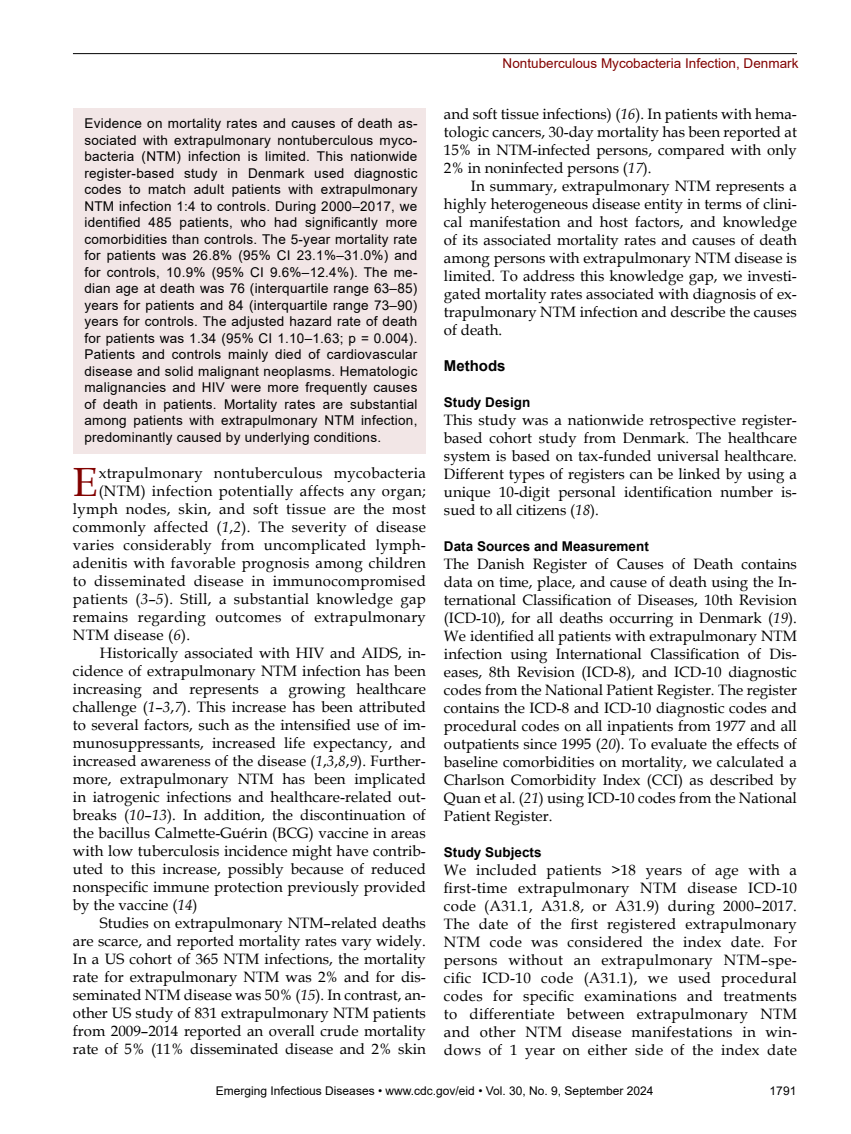
<style>
.page{position:relative;width:851px;height:1134px;background:#fff}
.page>*{position:absolute;margin:0;border:0;box-sizing:border-box;transform-origin:0 0}
.t1{font:40.8px "Book Antiqua";color:#820200}
.t2{font:15px/18px "Book Antiqua";letter-spacing:.005em;color:#000;text-align:justify}
.t3{font:700 15px "Arial";color:#000}
.t4{font:13.5px/16.5px "Arial";letter-spacing:.02em;color:#000;text-align:justify}
.t5{font:700 13.5px "Arial";color:#000}
.t6{font:13.5px "Arial";color:#820200}
.t7{font:12px "Arial";color:#000}
.s1{font-style:italic}
</style>
<div class="page">
<hr style="left:73px;top:53px;width:723px;height:1px;background:#000">
<div style="left:73px;top:108px;width:353px;height:345px;background:#f2e6e6"></div>
<p class="t4" style="left:84px;top:115px;width:334px">Evidence on mortality rates and causes of death as&shy;sociated with extrapulmonary nontuberculous myco&shy;bacteria (NTM) infection is limited. This nationwide register-based study in Denmark used diagnostic codes to match adult patients with extrapulmonary NTM infection 1:4 to controls. During 2000–2017, we identified 485 patients, who had significantly more comorbidities than controls. The 5-year mortality rate for patients was 26.8% (95% CI 23.1%–31.0%) and for controls, 10.9% (95% CI 9.6%–12.4%). The me&shy;dian age at death was 76 (interquartile range 63–85) years for patients and 84 (interquartile range 73–90) years for controls. The adjusted hazard rate of death for patients was 1.34 (95% CI 1.10–1.63; p = 0.004).<br>Patients and controls mainly died of cardiovascular disease and solid malignant neoplasms. Hematologic malignancies and HIV were more frequently causes of death in patients. Mortality rates are substantial among patients with extrapulmonary NTM infection, predominantly caused by underlying conditions.</p>
<h1 class="t1" style="left:73px;top:453px;width:26px">E</h1>
<p class="t2" style="left:99px;top:463px;width:329px">xtrapulmonary nontuberculous mycobacteria</p>
<p class="t2" style="left:99px;top:481px;width:329px">(NTM) infection potentially affects any organ;</p>
<p class="t2" style="left:73px;top:499px;width:354px">lymph nodes, skin, and soft tissue are the most</p>
<p class="t2" style="left:73px;top:517px;width:354px">commonly affected (<span class="s1">1</span>,<span class="s1">2</span>). The severity of disease</p>
<p class="t2" style="left:73px;top:535px;width:354px">varies considerably from uncomplicated lymph-</p>
<p class="t2" style="left:73px;top:553px;width:354px">adenitis with favorable prognosis among children</p>
<p class="t2" style="left:73px;top:571px;width:354px">to disseminated disease in immunocompromised</p>
<p class="t2" style="left:73px;top:589px;width:354px">patients (<span class="s1">3</span>–<span class="s1">5</span>). Still, a substantial knowledge gap</p>
<p class="t2" style="left:73px;top:607px;width:354px">remains regarding outcomes of extrapulmonary</p>
<p class="t2" style="left:73px;top:625px;width:119px">NTM disease (<span class="s1">6</span>).</p>
<p class="t2" style="left:100px;top:643px;width:327px">Historically associated with HIV and AIDS, in-</p>
<p class="t2" style="left:73px;top:661px;width:354px">cidence of extrapulmonary NTM infection has been</p>
<p class="t2" style="left:73px;top:679px;width:354px">increasing and represents a growing healthcare</p>
<p class="t2" style="left:73px;top:697px;width:354px">challenge (<span class="s1">1</span>–<span class="s1">3</span>,<span class="s1">7</span>). This increase has been attributed</p>
<p class="t2" style="left:73px;top:715px;width:354px">to several factors, such as the intensified use of im-</p>
<p class="t2" style="left:73px;top:733px;width:354px">munosuppressants, increased life expectancy, and</p>
<p class="t2" style="left:73px;top:751px;width:354px">increased awareness of the disease (<span class="s1">1</span>,<span class="s1">3</span>,<span class="s1">8</span>,<span class="s1">9</span>). Further-</p>
<p class="t2" style="left:73px;top:769px;width:354px">more, extrapulmonary NTM has been implicated</p>
<p class="t2" style="left:73px;top:787px;width:354px">in iatrogenic infections and healthcare-related out-</p>
<p class="t2" style="left:73px;top:805px;width:354px">breaks (<span class="s1">10</span>–<span class="s1">13</span>). In addition, the discontinuation of</p>
<p class="t2" style="left:73px;top:823px;width:354px">the bacillus Calmette-Guérin (BCG) vaccine in areas</p>
<p class="t2" style="left:73px;top:841px;width:354px">with low tuberculosis incidence might have contrib-</p>
<p class="t2" style="left:73px;top:859px;width:354px">uted to this increase, possibly because of reduced</p>
<p class="t2" style="left:73px;top:877px;width:354px">nonspecific immune protection previously provided</p>
<p class="t2" style="left:73px;top:895px;width:126px">by the vaccine (<span class="s1">14</span>)</p>
<p class="t2" style="left:100px;top:913px;width:327px">Studies on extrapulmonary NTM–related deaths</p>
<p class="t2" style="left:73px;top:931px;width:354px">are scarce, and reported mortality rates vary widely.</p>
<p class="t2" style="left:73px;top:949px;width:354px">In a US cohort of 365 NTM infections, the mortality</p>
<p class="t2" style="left:73px;top:967px;width:354px">rate for extrapulmonary NTM was 2% and for dis-</p>
<p class="t2" style="left:73px;top:985px;width:354px">seminated NTM disease was 50% (<span class="s1">15</span>). In contrast, an-</p>
<p class="t2" style="left:73px;top:1003px;width:354px">other US study of 831 extrapulmonary NTM patients</p>
<p class="t2" style="left:73px;top:1021px;width:354px">from 2009–2014 reported an overall crude mortality</p>
<p class="t2" style="left:73px;top:1039px;width:354px">rate of 5% (11% disseminated disease and 2% skin</p>
<p class="t6" style="left:502px;top:54px;width:297px">Nontuberculous Mycobacteria Infection, Denmark</p>
<p class="t2" style="left:444px;top:104px;width:354px">and soft tissue infections) (<span class="s1">16</span>). In patients with hema&shy;tologic cancers, 30-day mortality has been reported at 15% in NTM-infected persons, compared with only 2% in noninfected persons (<span class="s1">17</span>).</p>
<p class="t2" style="left:444px;top:176px;width:354px;text-indent:27px">In summary, extrapulmonary NTM represents a highly heterogeneous disease entity in terms of clini&shy;cal manifestation and host factors, and knowledge of its associated mortality rates and causes of death among persons with extrapulmonary NTM disease is limited. To address this knowledge gap, we investi&shy;gated mortality rates associated with diagnosis of ex&shy;trapulmonary NTM infection and describe the causes of death.</p>
<p class="t3" style="left:444px;top:355px;width:63px">Methods</p>
<p class="t5" style="left:444px;top:393px;width:88px">Study Design</p>
<p class="t2" style="left:444px;top:411px;width:354px">This study was a nationwide retrospective register&shy;based cohort study from Denmark. The healthcare system is based on tax-funded universal healthcare.<br>Different types of registers can be linked by using a unique 10-digit personal identification number is&shy;sued to all citizens (<span class="s1">18</span>).</p>
<p class="t5" style="left:444px;top:537px;width:206px">Data Sources and Measurement</p>
<p class="t2" style="left:444px;top:555px;width:354px">The Danish Register of Causes of Death contains data on time, place, and cause of death using the In&shy;ternational Classification of Diseases, 10th Revision (ICD-10), for all deaths occurring in Denmark (<span class="s1">19</span>).<br>We identified all patients with extrapulmonary NTM infection using International Classification of Dis&shy;eases, 8th Revision (ICD-8), and ICD-10 diagnostic codes from the National Patient Register. The register contains the ICD-8 and ICD-10 diagnostic codes and procedural codes on all inpatients from 1977 and all outpatients since 1995 (<span class="s1">20</span>). To evaluate the effects of baseline comorbidities on mortality, we calculated a Charlson Comorbidity Index (CCI) as described by Quan et al. (<span class="s1">21</span>) using ICD-10 codes from the National Patient Register.</p>
<p class="t5" style="left:444px;top:843px;width:99px">Study Subjects</p>
<p class="t2" style="left:444px;top:861px;width:354px">We included patients &gt;18 years of age with a first-time extrapulmonary NTM disease ICD-10 code (A31.1, A31.8, or A31.9) during 2000–2017.<br>The date of the first registered extrapulmonary NTM code was considered the index date. For persons without an extrapulmonary NTM–spe&shy;cific ICD-10 code (A31.1), we used procedural codes for specific examinations and treatments to differentiate between extrapulmonary NTM and other NTM disease manifestations in win&shy;dows of 1 year on either side of the index date</p>
<p class="t7" style="left:216px;top:1083px;width:439px">Emerging Infectious Diseases • www.cdc.gov/eid • Vol. 30, No. 9, September 2024</p>
<p class="t7" style="left:769px;top:1083px;width:28px">1791</p>
</div>
